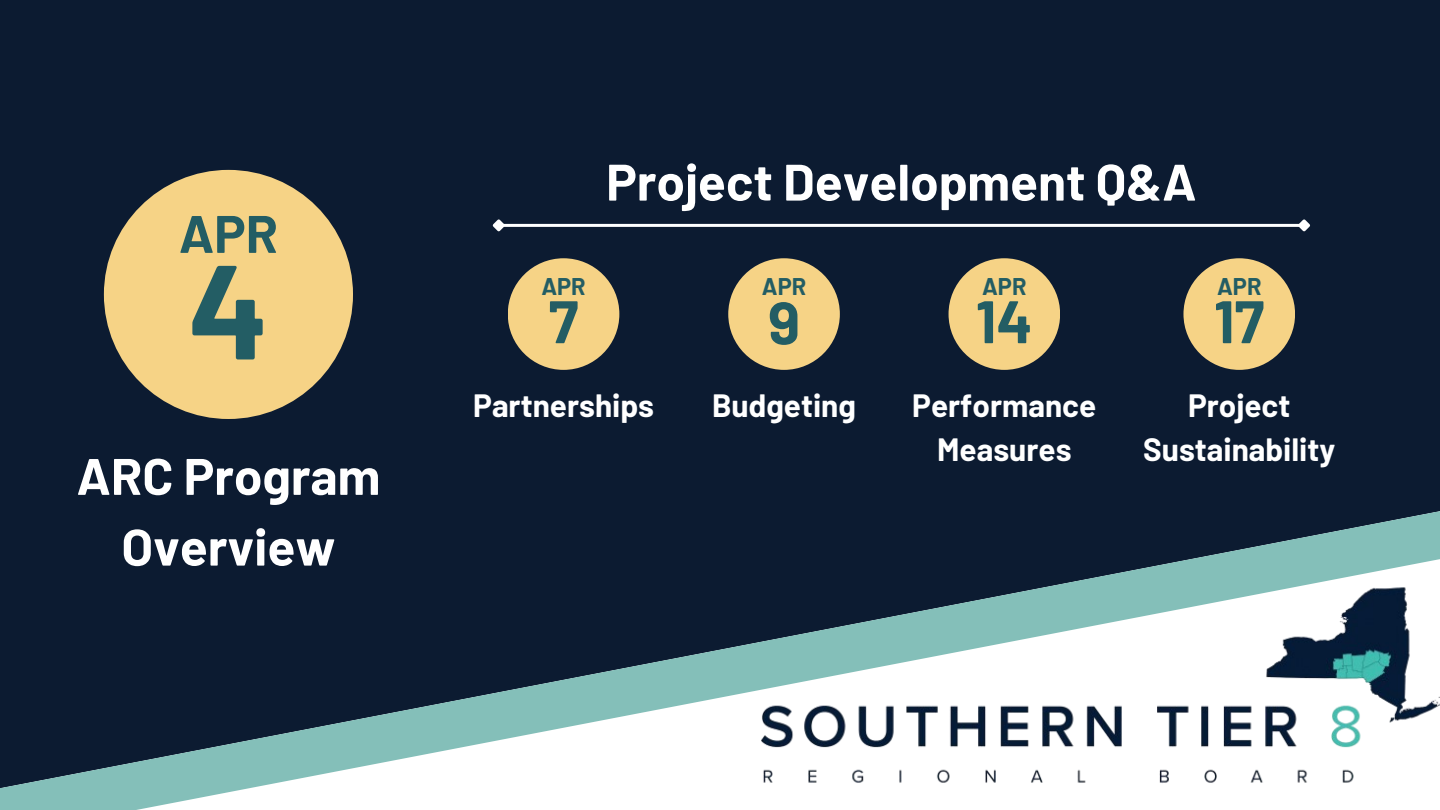
<style>
.page{position:relative;width:1440px;height:810px;background:#0c1b31}
.page>*{position:absolute;margin:0;border:0;box-sizing:border-box;transform-origin:0 0}
.t1{font:700 133.8px "Barlow";color:#235d64}
.t2{font:700 59.9px "Barlow";color:#235d64}
.t3{font:700 52.7px "Barlow";color:#235d64}
.t4{font:700 51.2px/70.7px "Barlow";color:#fff;text-align:center}
.t5{font:700 31.5px/43.5px "Barlow";color:#fff;text-align:center}
.t6{font:700 23.6px "Barlow";color:#235d64}
</style>
<div class="page">
<div style="left:104px;top:170px;width:249px;height:249px;background:#f6d386;border-radius:50%"></div>
<svg style="left:0;top:511px;width:1440px;height:299px"></svg>
<img style="left:761px;top:548px;width:679px;height:262px">
<div style="left:728px;top:258px;width:112px;height:112px;background:#f6d386;border-radius:50%"></div>
<div style="left:508px;top:258px;width:111px;height:112px;background:#f6d386;border-radius:50%"></div>
<div style="left:949px;top:258px;width:111px;height:112px;background:#f6d386;border-radius:50%"></div>
<div style="left:1183px;top:258px;width:112px;height:112px;background:#f6d386;border-radius:50%"></div>
<hr style="left:502px;top:224px;width:798px;height:3px;background:#fff">
<svg style="left:492px;top:219px;width:15px;height:13px"></svg>
<svg style="left:1295px;top:219px;width:15px;height:13px"></svg>
<h4 class="t3" style="left:179px;top:200px;width:101px">APR</h4>
<h4 class="t1" style="left:188px;top:226px;width:82px">4</h4>
<h3 class="t4" style="left:77px;top:439px;width:305px">ARC Program<br>Overview</h3>
<h4 class="t4" style="left:606px;top:145px;width:592px">Project Development Q&amp;A</h4>
<h3 class="t6" style="left:541px;top:272px;width:46px">APR</h3>
<h3 class="t2" style="left:549px;top:283px;width:31px">7</h3>
<h2 class="t6" style="left:762px;top:271px;width:46px">APR</h2>
<h1 class="t2" style="left:768px;top:285px;width:33px">9</h1>
<p class="t6" style="left:982px;top:272px;width:46px">APR</p>
<p class="t2" style="left:976px;top:283px;width:58px">14</p>
<p class="t6" style="left:1217px;top:272px;width:46px">APR</p>
<h2 class="t2" style="left:1214px;top:283px;width:52px">17</h2>
<h4 class="t5" style="left:473px;top:383px;width:182px">Partnerships</h4>
<p class="t5" style="left:712px;top:383px;width:145px">Budgeting</p>
<p class="t5" style="left:912px;top:383px;width:186px">Performance<br>Measures</p>
<p class="t5" style="left:1143px;top:383px;width:193px">Project<br>Sustainability</p>
</div>
